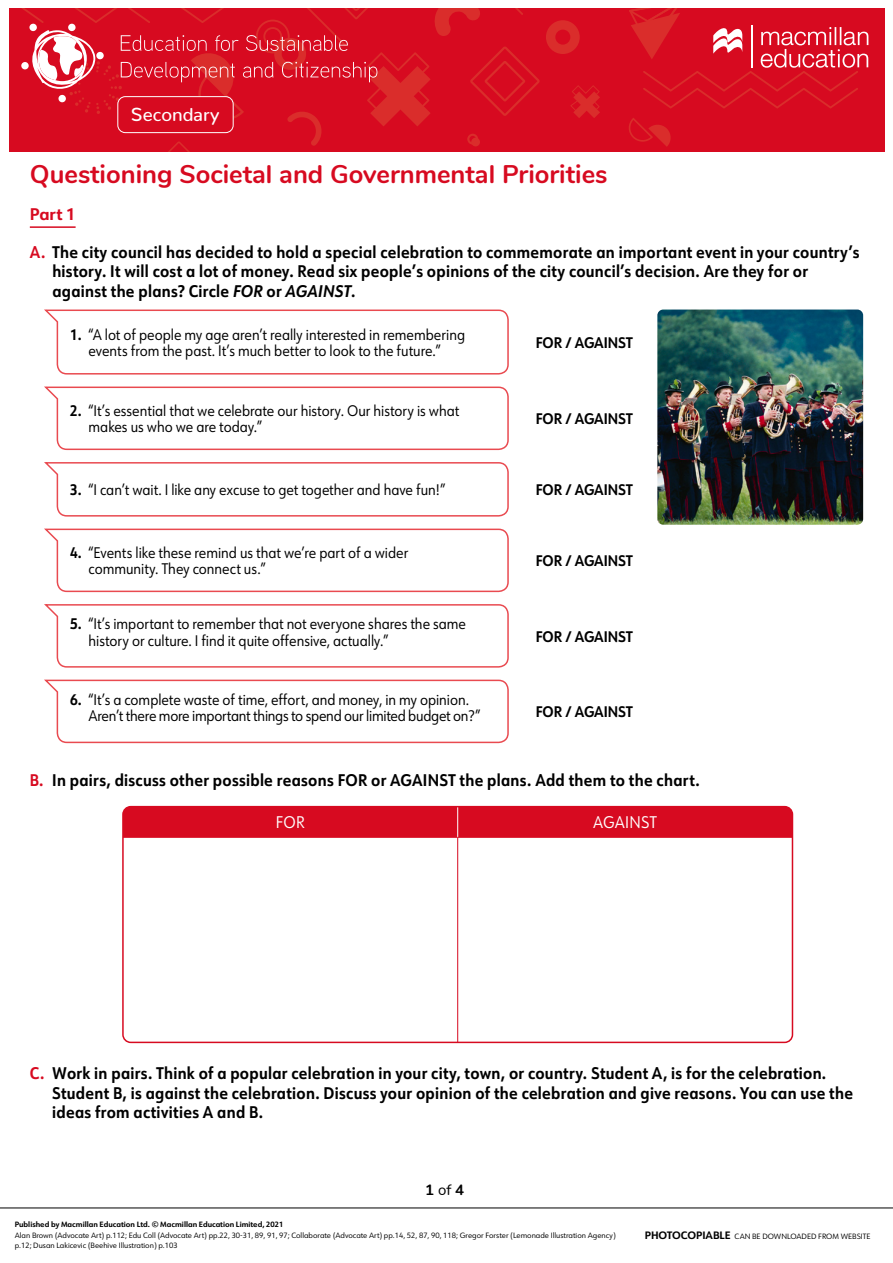
<style>
.page{position:relative;width:893px;height:1263px;background:#fff}
.page>*{position:absolute;margin:0;border:0;box-sizing:border-box;transform-origin:0 0}
.Ws__Title{font:700 25.5px "Nunito";color:#d70a20}
.t1{font:500 18.6px "Nunito";color:#fff}
.WS__Rubric{font:700 16.5px/19.5px "URW Form";letter-spacing:.02em;color:#000;scale:.9 1}
.t2{font:16.5px "URW Form";letter-spacing:.02em;color:#fff;scale:.9 1}
.Ws__Subhead{font:700 16.5px "URW Form";color:#d70a20}
.WS__Numbered_list{font:15px/16.5px "URW Form";color:#000;scale:.9 1}
.WS__Numbered_list-2{font:15px/16.5px "URW Form";letter-spacing:-.02em;color:#000;scale:.9 1}
.WS__Numbered_list-3{font:700 15px "URW Form";color:#000;scale:.9 1}
.t3{font:700 15px "Nunito";color:#000}
.t4{font:7.5px/10.5px "URW Form";color:#000}
.t5{font:700 7.5px "URW Form";color:#000}
.t6{font:7.5px "URW Form";color:#000}
.s1{color:#d70a20}
.s2{font-style:italic}
.s3{font-weight:700}
.s4{font-weight:400}
.s5{font-weight:700;font-size:10.5px}
</style>
<div class="page">
<div style="left:9px;top:9px;width:876px;height:143px;background:#d70a20"></div>
<svg style="left:546px;top:9px;width:322px;height:138px"></svg>
<svg style="left:21px;top:9px;width:519px;height:143px"></svg>
<div style="left:118px;top:97px;width:115px;height:36px;background:#d70a20;border-radius:8px"></div>
<div style="left:117px;top:96px;width:117px;height:37px;border:1px solid #fff;border-radius:8px"></div>
<hr style="left:0;top:1208px;width:893px;height:1px;background:#000">
<hr style="left:30px;top:226px;width:46px;height:2px;background:#d70a20">
<div style="left:125px;top:809px;width:665px;height:28px;background:#d70a20"></div>
<hr style="left:123px;top:837px;width:335px;height:1px;background:#d70a20">
<hr style="left:458px;top:837px;width:334px;height:1px;background:#d70a20">
<hr style="left:457px;top:838px;width:1px;height:204px;background:#d70a20">
<hr style="left:457px;top:807px;width:1px;height:30px;background:#fff">
<div style="left:122px;top:806px;width:671px;height:237px;border:2px solid #d70a20;border-radius:8px"></div>
<img style="left:657px;top:309px;width:206px;height:216px">
<svg style="left:44px;top:309px;width:465px;height:66px"></svg>
<svg style="left:44px;top:462px;width:465px;height:55px"></svg>
<svg style="left:44px;top:386px;width:465px;height:65px"></svg>
<svg style="left:44px;top:528px;width:465px;height:65px"></svg>
<svg style="left:44px;top:604px;width:465px;height:64px"></svg>
<svg style="left:44px;top:679px;width:465px;height:65px"></svg>
<p class="t1" style="left:131px;top:98px;width:90px">Secondary</p>
<p class="Ws__Title" style="left:30px;top:155px;width:579px">Questioning Societal and Governmental Priorities</p>
<p class="Ws__Subhead" style="left:30px;top:203px;width:47px">Part 1</p>
<p class="WS__Rubric" style="left:52px;top:241px;width:898px;text-indent:-22px"><span class="s1">A.</span> The city council has decided to hold a special celebration to commemorate an important event in your country’s history. It will cost a lot of money. Read six people’s opinions of the city council’s decision. Are they for or against the plans? Circle <span class="s2">FOR</span> or <span class="s2">AGAINST</span>.</p>
<p class="WS__Numbered_list" style="left:70px;top:325px;width:440px;text-align:center"><span class="s3">1.</span> “A lot of people my age aren’t really interested in remembering events from the past. It’s much better to look to the future.”</p>
<p class="WS__Numbered_list" style="left:89px;top:402px;width:414px;text-indent:-18px"><span class="s3">2.</span> “It’s essential that we celebrate our history. Our history is what makes us who we are today.”</p>
<p class="WS__Numbered_list" style="left:70px;top:481px;width:418px"><span class="s3">3.</span> “I can’t wait. I like any excuse to get together and have fun!”</p>
<p class="WS__Numbered_list" style="left:89px;top:544px;width:357px;text-indent:-18px"><span class="s3">4.</span> “Events like these remind us that we’re part of a wider community. They connect us.”</p>
<p class="WS__Numbered_list" style="left:89px;top:615px;width:421px;text-indent:-18px"><span class="s3">5.</span> “It’s important to remember that not everyone shares the same history or culture. I find it quite offensive, actually.”</p>
<p class="WS__Numbered_list-2" style="left:89px;top:690px;width:437px;text-indent:-18px"><span class="s3">6.</span> “It’s a complete waste of time, effort, and money, in my opinion.<br>Aren’t there more important things to spend our limited budget on?”</p>
<p class="WS__Numbered_list-3" style="left:536px;top:332px;width:109px">FOR / AGAINST</p>
<p class="WS__Numbered_list-3" style="left:536px;top:408px;width:109px">FOR / AGAINST</p>
<p class="WS__Numbered_list-3" style="left:536px;top:479px;width:109px">FOR / AGAINST</p>
<p class="WS__Numbered_list-3" style="left:536px;top:550px;width:109px">FOR / AGAINST</p>
<p class="WS__Numbered_list-3" style="left:536px;top:626px;width:109px">FOR / AGAINST</p>
<p class="WS__Numbered_list-3" style="left:536px;top:701px;width:109px">FOR / AGAINST</p>
<p class="WS__Rubric" style="left:30px;top:769px;width:746px"><span class="s1">B.</span> In pairs, discuss other possible reasons FOR or AGAINST the plans. Add them to the chart.</p>
<p class="t2" style="left:276px;top:811px;width:34px">FOR</p>
<p class="t2" style="left:593px;top:811px;width:73px">AGAINST</p>
<p class="WS__Rubric" style="left:52px;top:1063px;width:891px;text-indent:-22px"><span class="s1">C.</span> Work in pairs. Think of a popular celebration in your city, town, or country. Student A, is for the celebration.<br>Student B, is against the celebration. Discuss your opinion of the celebration and give reasons. You can use the ideas from activities A and B.</p>
<p class="t3" style="left:425px;top:1179px;width:41px">1 <span class="s4">of</span> 4</p>
<p class="t5" style="left:15px;top:1219px;width:270px">Published by Macmillan Education Ltd. © Macmillan Education Limited, 2021</p>
<p class="t4" style="left:15px;top:1230px;width:602px">Alan Brown (Advocate Art) p.112; Edu Coll (Advocate Art) pp.22, 30-31, 89, 91, 97; Collaborate (Advocate Art) pp.14, 52, 87, 90, 118; Gregor Forster (Lemonade Illustration Agency) p.12; Dusan Lakicevic (Beehive Illustration) p.103</p>
<p class="t6" style="left:645px;top:1231px;width:227px"><span class="s5">PHOTOCOPIABLE</span> CAN BE DOWNLOADED FROM WEBSITE</p>
</div>
